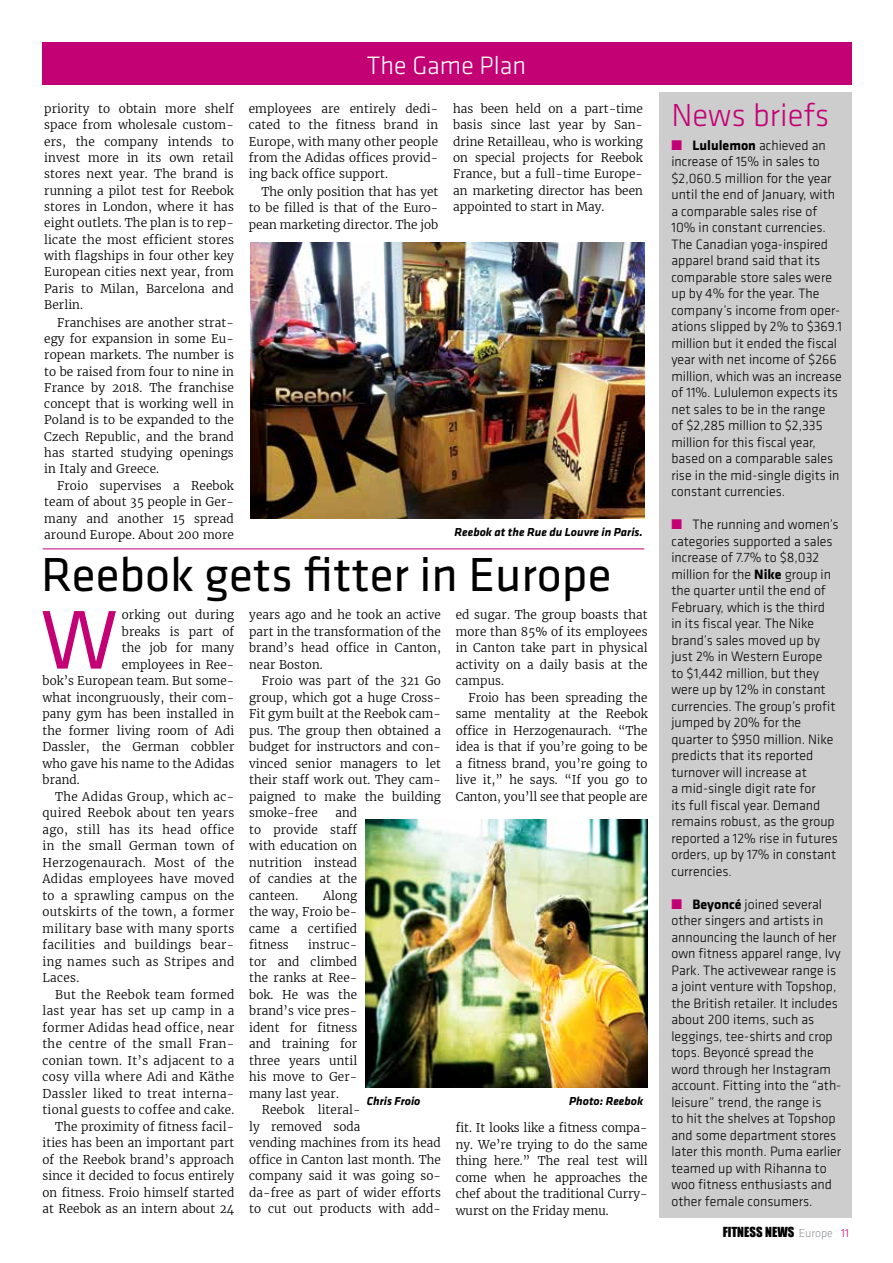
<style>
.page{position:relative;width:893px;height:1263px;background:#fff}
.page>*{position:absolute;margin:0;border:0;box-sizing:border-box;transform-origin:0 0}
.t1{font:86.25px "Klavika";color:#c40075}
.t2{font:49.5px "Klavika";color:#000}
.t3{font:300 33px "Klavika";color:#c40075}
.t4{font:300 26.1px "Klavika";color:#fff}
.t5{font:300 14.1px/16.5px "Klavika";color:#000}
.t6{font:12.75px "Impact";color:#000}
.t7{font:300 12px/16.5px "Merriweather";letter-spacing:.01em;color:#000;text-align:justify}
.t8{font:300 12px "Merriweather";letter-spacing:.03em;color:#000}
.t9{font:italic 700 12px "Klavika";color:#000}
.t10{font:300 11.85px/16.4px "Merriweather";letter-spacing:.01em;color:#000;text-align:justify}
.s1{color:#c40075}
.s2{font-weight:700}
.s3{font-family:"Klavika";font-weight:300;font-size:12px;color:#939598}
.s4{font-family:"Klavika";font-weight:300;font-size:12px;color:#c40075}
</style>
<div class="page">
<div style="left:660px;top:92px;width:192px;height:1126px;background:#cdcdcd"></div>
<div style="left:42px;top:43px;width:809px;height:42px;background:#c40075"></div>
<img style="left:251px;top:242px;width:394px;height:277px">
<img style="left:366px;top:819px;width:281px;height:268px">
<hr style="left:43px;top:548px;width:601px;height:1px;background:#c40075">
<h3 class="t4" style="left:367px;top:51px;width:161px">The Game Plan</h3>
<p class="t10" style="left:44px;top:101px;width:191px">priority to obtain more shelf space from wholesale custom&shy;ers, the company intends to invest more in its own retail stores next year. The brand is running a pilot test for Reebok stores in London, where it has eight outlets. The plan is to rep&shy;licate the most efficient stores with flagships in four other key European cities next year, from Paris to Milan, Barcelona and Berlin.</p>
<p class="t10" style="left:44px;top:314px;width:191px;text-indent:13px">Franchises are another strat&shy;egy for expansion in some Eu&shy;ropean markets. The number is to be raised from four to nine in France by 2018. The franchise concept that is working well in Poland is to be expanded to the Czech Republic, and the brand has started studying openings in Italy and Greece.</p>
<p class="t10" style="left:44px;top:478px;width:191px;text-indent:13px">Froio supervises a Reebok team of about 35 people in Ger&shy;many and another 15 spread around Europe. About 200 more</p>
<p class="t10" style="left:249px;top:101px;width:191px">employees are entirely dedi&shy;cated to the fitness brand in Europe, with many other people from the Adidas offices provid&shy;ing back office support.</p>
<p class="t10" style="left:249px;top:184px;width:191px;text-indent:13px">The only position that has yet to be filled is that of the Euro&shy;pean marketing director. The job</p>
<p class="t10" style="left:453px;top:101px;width:191px">has been held on a part-time basis since last year by San&shy;drine Retailleau, who is working on special projects for Reebok France, but a full-time Europe&shy;an marketing director has been appointed to start in May.</p>
<p class="t9" style="left:455px;top:526px;width:190px">Reebok at the Rue du Louvre in Paris.</p>
<h2 class="t2" style="left:41px;top:547px;width:572px">Reebok gets fitter in Europe</h2>
<h1 class="t1" style="left:41px;top:593px;width:78px">W</h1>
<p class="t7" style="left:122px;top:606px;width:114px">orking out during</p>
<p class="t7" style="left:122px;top:623px;width:114px">breaks is part of</p>
<p class="t7" style="left:122px;top:639px;width:114px">the job for many</p>
<p class="t7" style="left:122px;top:656px;width:114px">employees in Ree-</p>
<p class="t7" style="left:43px;top:672px;width:193px">bok’s European team. But some-</p>
<p class="t7" style="left:43px;top:689px;width:193px">what incongruously, their com-</p>
<p class="t7" style="left:43px;top:705px;width:193px">pany gym has been installed in</p>
<p class="t7" style="left:43px;top:722px;width:193px">the former living room of Adi</p>
<p class="t7" style="left:43px;top:738px;width:193px">Dassler, the German cobbler</p>
<p class="t7" style="left:43px;top:755px;width:193px">who gave his name to the Adidas</p>
<p class="t7" style="left:43px;top:771px;width:39px">brand.</p>
<p class="t8" style="left:55px;top:789px;width:180px">The Adidas Group, which ac-</p>
<p class="t8" style="left:43px;top:805px;width:193px">quired Reebok about ten years</p>
<p class="t8" style="left:43px;top:822px;width:193px">ago, still has its head office</p>
<p class="t8" style="left:43px;top:838px;width:193px">in the small German town of</p>
<p class="t8" style="left:43px;top:855px;width:193px">Herzogenaurach. Most of the</p>
<p class="t8" style="left:43px;top:871px;width:193px">Adidas employees have moved</p>
<p class="t8" style="left:43px;top:888px;width:193px">to a sprawling campus on the</p>
<p class="t8" style="left:43px;top:904px;width:193px">outskirts of the town, a former</p>
<p class="t8" style="left:43px;top:921px;width:193px">military base with many sports</p>
<p class="t8" style="left:43px;top:937px;width:193px">facilities and buildings bear-</p>
<p class="t8" style="left:43px;top:954px;width:193px">ing names such as Stripes and</p>
<p class="t7" style="left:43px;top:969px;width:38px">Laces.</p>
<p class="t8" style="left:55px;top:987px;width:181px">But the Reebok team formed</p>
<p class="t8" style="left:43px;top:1003px;width:193px">last year has set up camp in a</p>
<p class="t8" style="left:43px;top:1020px;width:193px">former Adidas head office, near</p>
<p class="t8" style="left:43px;top:1036px;width:193px">the centre of the small Fran-</p>
<p class="t8" style="left:43px;top:1053px;width:193px">conian town. It’s adjacent to a</p>
<p class="t8" style="left:43px;top:1069px;width:193px">cosy villa where Adi and Käthe</p>
<p class="t8" style="left:43px;top:1086px;width:193px">Dassler liked to treat interna-</p>
<p class="t8" style="left:43px;top:1102px;width:193px">tional guests to coffee and cake.</p>
<p class="t7" style="left:55px;top:1118px;width:180px">The proximity of fitness facil-</p>
<p class="t7" style="left:43px;top:1134px;width:193px">ities has been an important part</p>
<p class="t7" style="left:43px;top:1151px;width:193px">of the Reebok brand’s approach</p>
<p class="t7" style="left:43px;top:1167px;width:193px">since it decided to focus entirely</p>
<p class="t7" style="left:43px;top:1184px;width:193px">on fitness. Froio himself started</p>
<p class="t7" style="left:43px;top:1200px;width:193px">at Reebok as an intern about 24</p>
<p class="t7" style="left:249px;top:606px;width:193px">years ago and he took an active part in the transformation of the brand’s head office in Canton, near Boston.</p>
<p class="t7" style="left:249px;top:672px;width:193px;text-indent:13px">Froio was part of the 321 Go group, which got a huge Cross-Fit gym built at the Reebok cam&shy;pus. The group then obtained a budget for instructors and con&shy;vinced senior managers to let their staff work out. They cam&shy;paigned to make the building smoke-free</p>
<p class="t7" style="left:456px;top:606px;width:193px">ed sugar. The group boasts that more than 85% of its employees in Canton take part in physical activity on a daily basis at the campus.</p>
<p class="t7" style="left:456px;top:689px;width:193px;text-indent:13px">Froio has been spreading the same mentality at the Reebok office in Herzogenaurach. “The idea is that if you’re going to be a fitness brand, you’re going to live it,” he says. “If you go to Canton, you’ll see that people are</p>
<p class="t7" style="left:249px;top:804px;width:110px;text-indent:86px">and to provide staff with education on nutrition instead of candies at the canteen.</p>
<p class="t7" style="left:249px;top:887px;width:110px;text-indent:74px">Along the way, Froio be&shy;came a certified fitness</p>
<p class="t7" style="left:249px;top:936px;width:110px;text-indent:59px">instruc&shy;tor and climbed the ranks at Ree&shy;bok. He was the brand’s vice pres&shy;ident for fitness and training for three years until his move to Ger&shy;many last year.</p>
<p class="t7" style="left:249px;top:1101px;width:193px;text-align:left;text-indent:13px">Reebok literal-<br>ly removed soda<br>vending machines from its head office in Canton last month. The company said it was going so&shy;da-free as part of wider efforts to cut out products with add-</p>
<p class="t9" style="left:367px;top:1094px;width:55px">Chris Froio</p>
<p class="t9" style="left:569px;top:1094px;width:76px">Photo: Reebok</p>
<p class="t7" style="left:456px;top:1119px;width:193px">fit. It looks like a fitness compa&shy;ny. We’re trying to do the same thing here.” The real test will come when he approaches the chef about the traditional Curry&shy;wurst on the Friday menu.</p>
<h3 class="t3" style="left:671px;top:97px;width:159px">News briefs</h3>
<p class="t5" style="left:671px;top:137px;width:172px"><span class="s1">■</span> <span class="s2">Lululemon</span> achieved an increase of 15% in sales to $2,060.5 million for the year until the end of January, with a comparable sales rise of<br>10% in constant currencies.<br>The Canadian yoga-inspired apparel brand said that its comparable store sales were up by 4% for the year. The company’s income from oper&shy;ations slipped by 2% to $369.1 million but it ended the fiscal year with net income of $266 million, which was an increase of 11%. Lululemon expects its net sales to be in the range<br>of $2,285 million to $2,335 million for this fiscal year, based on a comparable sales rise in the mid-single digits in constant currencies.</p>
<p class="t5" style="left:671px;top:516px;width:169px"><span class="s1">■</span> The running and women’s categories supported a sales increase of 7.7% to $8,032 million for the <span class="s2">Nike</span> group in the quarter until the end of<br>February, which is the third in its fiscal year. The Nike brand’s sales moved up by just 2% in Western Europe<br>to $1,442 million, but they were up by 12% in constant currencies. The group’s profit jumped by 20% for the quarter to $950 million. Nike predicts that its reported turnover will increase at<br>a mid-single digit rate for<br>its full fiscal year. Demand remains robust, as the group reported a 12% rise in futures orders, up by 17% in constant currencies.</p>
<p class="t5" style="left:671px;top:896px;width:171px"><span class="s1">■</span> <span class="s2">Beyoncé</span> joined several other singers and artists in announcing the launch of her own fitness apparel range, Ivy<br>Park. The activewear range is a joint venture with Topshop, the British retailer. It includes about 200 items, such as leggings, tee-shirts and crop tops. Beyoncé spread the word through her Instagram account. Fitting into the “ath&shy;leisure” trend, the range is<br>to hit the shelves at Topshop and some department stores later this month. Puma earlier teamed up with Rihanna to woo fitness enthusiasts and other female consumers.</p>
<p class="t6" style="left:723px;top:1222px;width:128px">FITNESS NEWS <span class="s3">Europe</span> <span class="s4">11</span></p>
</div>
